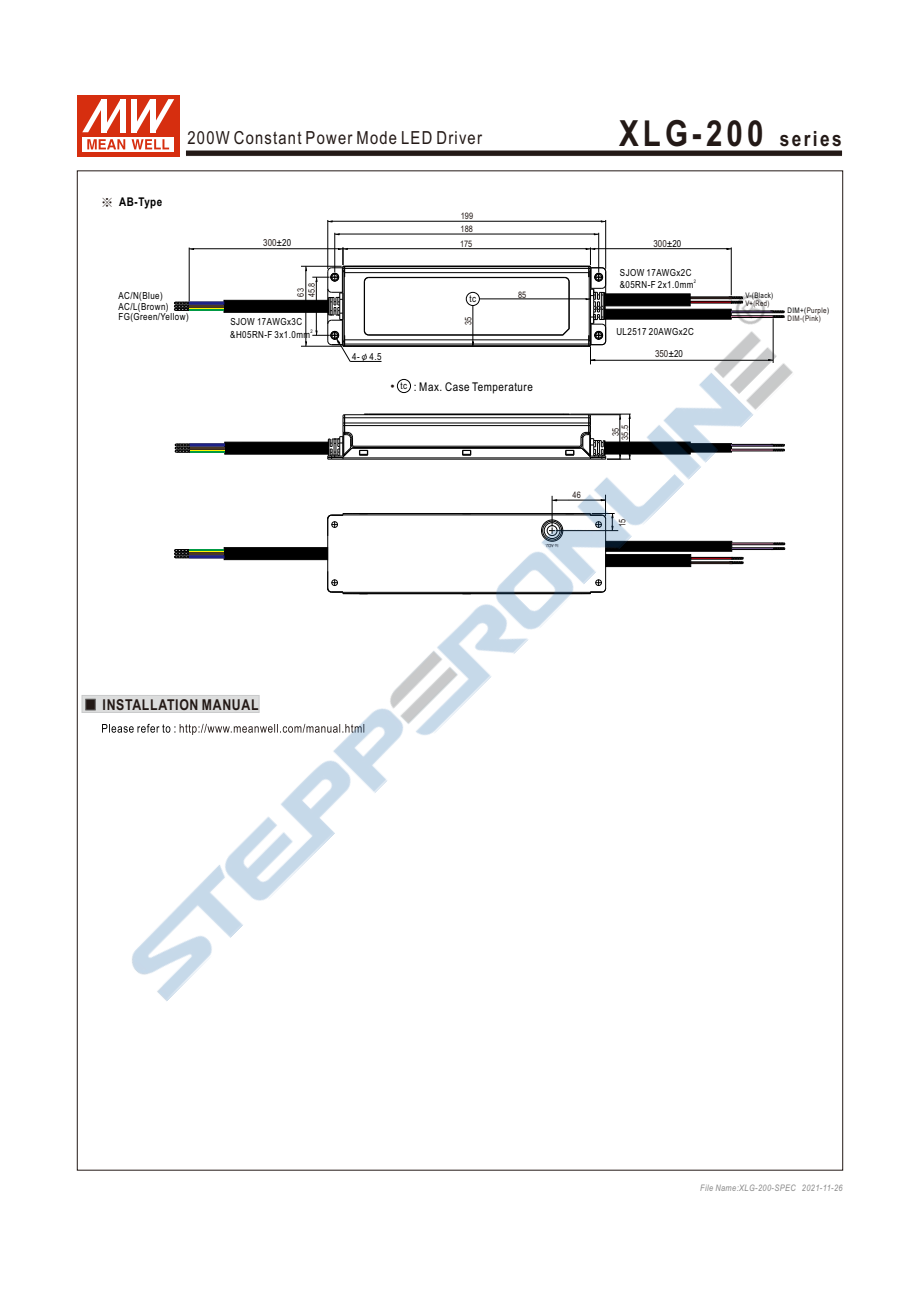
<style>
.page{position:relative;width:920px;height:1290px;background:#fff}
.page>*{position:absolute;margin:0;border:0;box-sizing:border-box;transform-origin:0 0}
.t1{font:700 36px "Arial Narrow";letter-spacing:.115em;color:#231916}
.t2{font:18px "Arial Narrow";letter-spacing:.07em;color:#231916}
.t3{font:700 15px "Arial Narrow";letter-spacing:.045em;color:#231916}
.t4{font:12px "Arial Narrow";letter-spacing:.045em;color:#000}
.t5{font:700 12px "Arial Narrow";letter-spacing:.04em;color:#000}
.t6{font:9.75px/21.1px "Arial Narrow";letter-spacing:.045em;color:#000}
.t7{font:9.75px "Arial Narrow";color:#231916}
.t8{font:italic 9px "Arial Narrow";letter-spacing:.045em;color:#898989}
.t9{font:9px/10.8px "Arial Narrow";color:#231916}
.t10{font:7.65px "Arial Narrow";letter-spacing:.045em;color:#000}
.t11{font:7.65px "Arial Narrow";letter-spacing:.045em;color:#231916}
.t12{font:7.65px "Arial Narrow";letter-spacing:.045em;color:#231916;scale:.94 1}
.t13{font:4.95px "Arial Narrow";color:#000}
.t14{font:4.35px "Helvetica Ext";color:#231916;scale:.8 1}
.s1{font-family:"Ming Li U";font-weight:400;color:#231916}
.s2{font-size:21px}
.s3{font-family:"Arial Unicode MS";color:#000}
.s4{color:#000}
.s5{font-family:"S Jen Lei";font-weight:500}
.s6{font-family:"Ming Li U";font-size:15px;color:#231916}
.s7{color:#231916}
</style>
<div class="page">
<svg style="left:186px;top:150px;width:657px;height:6px;background:#3a312e"></svg>
<svg style="left:82px;top:695px;width:21px;height:18px"></svg>
<hr style="left:369px;top:277px;width:196px;height:1px;background:#000">
<hr style="left:345px;top:272px;width:244px;height:1px;background:#000">
<hr style="left:345px;top:268px;width:244px;height:1px;background:#000">
<hr style="left:364px;top:282px;width:1px;height:49px;background:#000">
<hr style="left:569px;top:282px;width:1px;height:47px;background:#000">
<svg style="left:364px;top:277px;width:5px;height:5px"></svg>
<svg style="left:564px;top:277px;width:6px;height:6px"></svg>
<hr style="left:353px;top:266px;width:228px;height:1px;background:#000">
<hr style="left:347px;top:248px;width:239px;height:1px;background:#000">
<hr style="left:334px;top:233px;width:1px;height:39px;background:#000">
<hr style="left:598px;top:233px;width:1px;height:39px;background:#000">
<hr style="left:339px;top:234px;width:255px;height:1px;background:#000">
<hr style="left:328px;top:220px;width:1px;height:49px;background:#000">
<hr style="left:605px;top:220px;width:1px;height:49px;background:#000">
<hr style="left:332px;top:221px;width:269px;height:1px;background:#000">
<svg style="left:327px;top:220px;width:6px;height:2px"></svg>
<svg style="left:188px;top:247px;width:166px;height:41px"></svg>
<svg style="left:580px;top:247px;width:152px;height:41px"></svg>
<div style="left:77px;top:95px;width:102px;height:61px;background:#d62e0f"></div>
<svg style="left:82px;top:137px;width:92px;height:14px"></svg>
<svg style="left:132px;top:139px;width:37px;height:10px"></svg>
<svg style="left:87px;top:139px;width:38px;height:10px"></svg>
<svg style="left:82px;top:99px;width:44px;height:33px"></svg>
<svg style="left:132px;top:99px;width:42px;height:33px"></svg>
<img style="left:103px;top:288px;width:690px;height:713px">
<p class="t5" style="left:101px;top:197px;width:63px"><span class="s1">※</span> AB-Type</p>
<h2 class="t2" style="left:187px;top:131px;width:296px">200W Constant Power Mode LED Driver</h2>
<h1 class="t1" style="left:619px;top:119px;width:224px">XLG-200 <span class="s2">series</span></h1>
<p class="t9" style="left:461px;top:211px;width:14px">199</p>
<p class="t9" style="left:461px;top:224px;width:14px">188</p>
<p class="t6" style="left:118px;top:285px;width:72px">AC/N(Blue)<br>FG(Green/Yellow)</p>
<p class="t6" style="left:118px;top:296px;width:52px">AC/L(Brown)</p>
<p class="t7" style="left:263px;top:239px;width:29px">300<span class="s3">±</span><span class="s4">20</span></p>
<p class="t9" style="left:460px;top:239px;width:14px">175</p>
<p class="t7" style="left:653px;top:239px;width:29px">300<span class="s3">±</span><span class="s4">20</span></p>
<p class="t9" style="left:296px;top:297px;width:16px;rotate:-90deg">63<br>45.8</p>
<p class="t6" style="left:620px;top:263px;width:73px">SJOW 17AWGx2C</p>
<p class="t13" style="left:694px;top:279px;width:4px">2</p>
<p class="t6" style="left:620px;top:275px;width:75px">&amp;05RN-F 2x1.0mm</p>
<p class="t6" style="left:616px;top:322px;width:79px">UL2517 20AWGx2C</p>
<p class="t9" style="left:518px;top:290px;width:10px">85</p>
<p class="t6" style="left:469px;top:289px;width:8px">tc</p>
<p class="t9" style="left:464px;top:325px;width:10px;rotate:-90deg">35</p>
<p class="t6" style="left:230px;top:312px;width:73px">SJOW 17AWGx3C</p>
<p class="t13" style="left:311px;top:329px;width:4px">2</p>
<p class="t6" style="left:230px;top:325px;width:81px">&amp;H05RN-F 3x1.0mm</p>
<p class="t6" style="left:352px;top:346px;width:31px">4-<span class="s5">ψ</span>4.5</p>
<p class="t6" style="left:401px;top:376px;width:8px">tc</p>
<p class="t4" style="left:385px;top:383px;width:149px"><span class="s6">‧</span> : Max. Case Temperature</p>
<p class="t9" style="left:573px;top:490px;width:10px">46</p>
<p class="t14" style="left:558px;top:547px;width:18px;rotate:-180deg">Io ADJ.</p>
<p class="t7" style="left:655px;top:350px;width:29px">350<span class="s3">±</span><span class="s4">20</span></p>
<p class="t9" style="left:621px;top:440px;width:16px;rotate:-90deg">35.5</p>
<p class="t9" style="left:611px;top:436px;width:10px;rotate:-90deg">35</p>
<p class="t9" style="left:618px;top:527px;width:10px;rotate:-90deg">15</p>
<p class="t10" style="left:745px;top:293px;width:30px">V-(Black)</p>
<p class="t12" style="left:745px;top:300px;width:27px">V+(Red)</p>
<p class="t10" style="left:788px;top:307px;width:43px">DIM+(<span class="s7">Purple</span>)</p>
<p class="t11" style="left:788px;top:315px;width:35px">DIM-(Pink)</p>
<h3 class="t3" style="left:103px;top:699px;width:158px">INSTALLATION MANUAL</h3>
<p class="t8" style="left:700px;top:1185px;width:144px">File Name:XLG-200-SPEC 2021-11-26</p>
</div>
